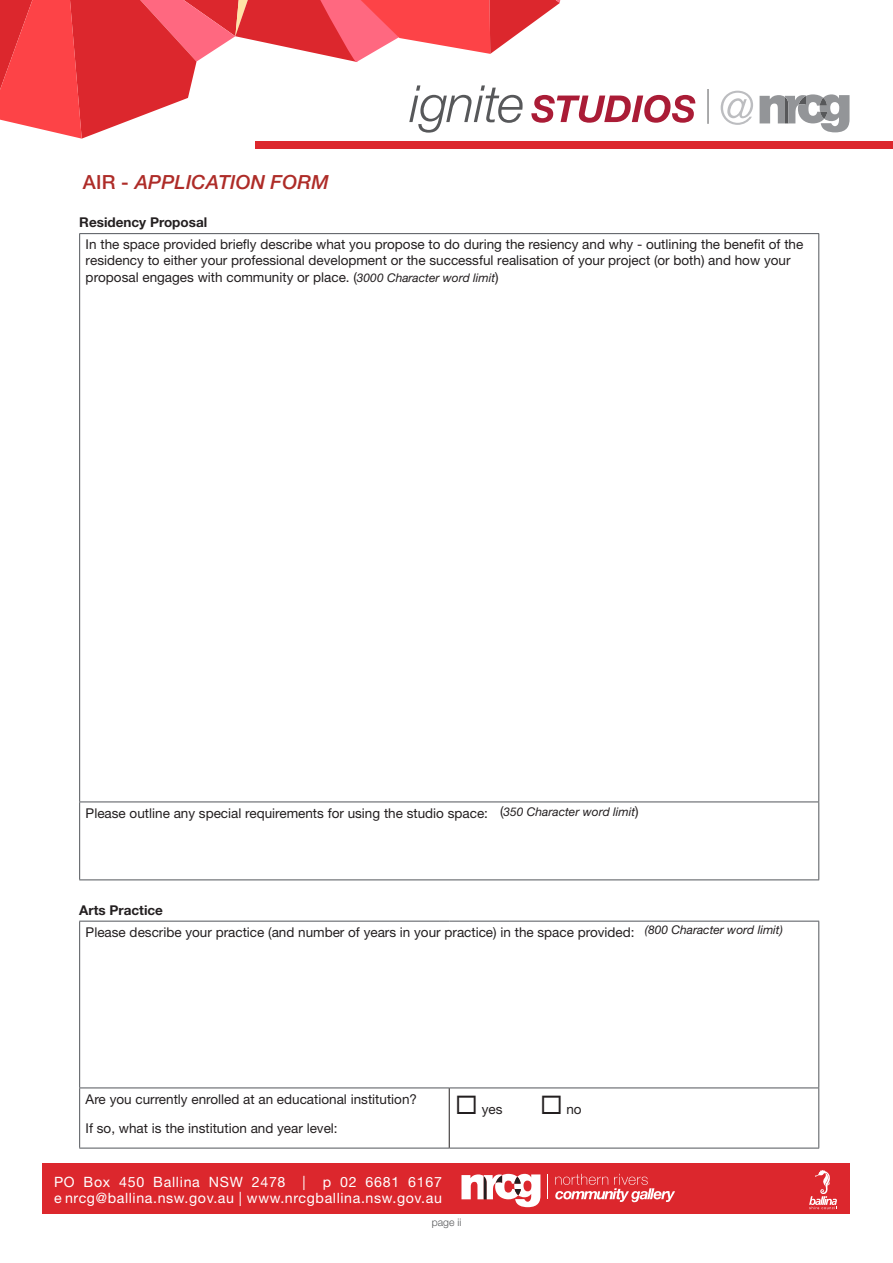
<style>
.page{position:relative;width:893px;height:1263px;background:#fff}
.page>*{position:absolute;margin:0;border:0;box-sizing:border-box;transform-origin:0 0}
.body_copy_9_5pt_ligh{font:italic 500 19.5px "Helvetica Neue LT Std";letter-spacing:.01em;color:#ae2c28}
.t1{font:14.25px/16px "Helvetica Neue LT Std";letter-spacing:.045em;color:#fff}
.t2{font:13.5px/16.2px "Helvetica Neue LT Std";color:#231f20}
.t3{font:700 13.5px "Helvetica Neue LT Std";color:#231f20}
.t4{font:italic 12px "Helvetica Neue LT Std";color:#231f20}
.t5{font:300 10.5px "Helvetica Neue LT Std";color:#57585a}
.s1{font-style:normal}
.s2{font-style:italic;font-size:12px}
.s3{font-style:normal;font-size:13.5px}
</style>
<div class="page">
<svg style="left:760px;top:94px;width:89px;height:38px"></svg>
<hr style="left:708px;top:89px;width:1px;height:35px;background:#57585a">
<svg style="left:721px;top:91px;width:32px;height:34px"></svg>
<svg style="left:0;top:0;width:695px;height:139px"></svg>
<div style="left:255px;top:141px;width:638px;height:7px;background:#dc272d"></div>
<div style="left:43px;top:1163px;width:807px;height:51px;background:#dc272d"></div>
<svg style="left:461px;top:1174px;width:79px;height:33px"></svg>
<svg style="left:555px;top:1174px;width:120px;height:28px"></svg>
<svg style="left:809px;top:1170px;width:28px;height:39px"></svg>
<hr style="left:79px;top:233px;width:740px;height:1px;background:#52565b">
<hr style="left:79px;top:234px;width:1px;height:567px;background:#52565b">
<hr style="left:818px;top:234px;width:1px;height:567px;background:#52565b">
<hr style="left:79px;top:801px;width:740px;height:1px;background:#52565b">
<hr style="left:79px;top:802px;width:1px;height:77px;background:#52565b">
<hr style="left:818px;top:802px;width:1px;height:77px;background:#52565b">
<hr style="left:79px;top:879px;width:740px;height:1px;background:#52565b">
<hr style="left:79px;top:921px;width:370px;height:1px;background:#52565b">
<hr style="left:79px;top:921px;width:1px;height:166px;background:#52565b">
<hr style="left:449px;top:921px;width:370px;height:1px;background:#52565b">
<hr style="left:818px;top:921px;width:1px;height:166px;background:#52565b">
<hr style="left:79px;top:1087px;width:370px;height:1px;background:#52565b">
<hr style="left:79px;top:1088px;width:1px;height:60px;background:#52565b">
<hr style="left:449px;top:1087px;width:370px;height:1px;background:#52565b">
<hr style="left:818px;top:1088px;width:1px;height:60px;background:#52565b">
<hr style="left:79px;top:1148px;width:370px;height:1px;background:#52565b">
<hr style="left:449px;top:1148px;width:370px;height:1px;background:#52565b">
<hr style="left:449px;top:1088px;width:1px;height:60px;background:#231f20">
<p class="body_copy_9_5pt_ligh" style="left:83px;top:170px;width:247px"><span class="s1">AIR -</span> APPLICATION FORM</p>
<p class="t3" style="left:79px;top:214px;width:129px">Residency Proposal</p>
<p class="t2" style="left:86px;top:236px;width:719px">In the space provided briefly describe what you propose to do during the resiency and why - outlining the benefit of the residency to either your professional development or the successful realisation of your project (or both) and how your proposal engages with community or place. (<span class="s2">3000 Character word limit</span>)</p>
<p class="t2" style="left:86px;top:804px;width:404px">Please outline any special requirements for using the studio space:</p>
<p class="t4" style="left:500px;top:804px;width:140px"><span class="s3">(</span>350 Character word limit<span class="s3">)</span></p>
<p class="t3" style="left:79px;top:901px;width:85px">Arts Practice</p>
<p class="t2" style="left:86px;top:924px;width:550px">Please describe your practice (and number of years in your practice) in the space provided:</p>
<p class="t4" style="left:645px;top:922px;width:139px">(800 Character word limit)</p>
<p class="t2" style="left:86px;top:1090px;width:333px">Are you currently enrolled at an educational institution?</p>
<p class="t2" style="left:86px;top:1119px;width:254px">If so, what is the institution and year level:</p>
<p class="t2" style="left:455px;top:1100px;width:49px">◻ yes</p>
<p class="t2" style="left:540px;top:1100px;width:43px">◻no</p>
<p class="t1" style="left:54px;top:1173px;width:389px">PO Box 450 Ballina NSW 2478 | p 02 6681 6167 e nrcg@ballina.nsw.gov.au | www.nrcgballina.nsw.gov.au</p>
<p class="t5" style="left:432px;top:1216px;width:31px">page ii</p>
</div>
